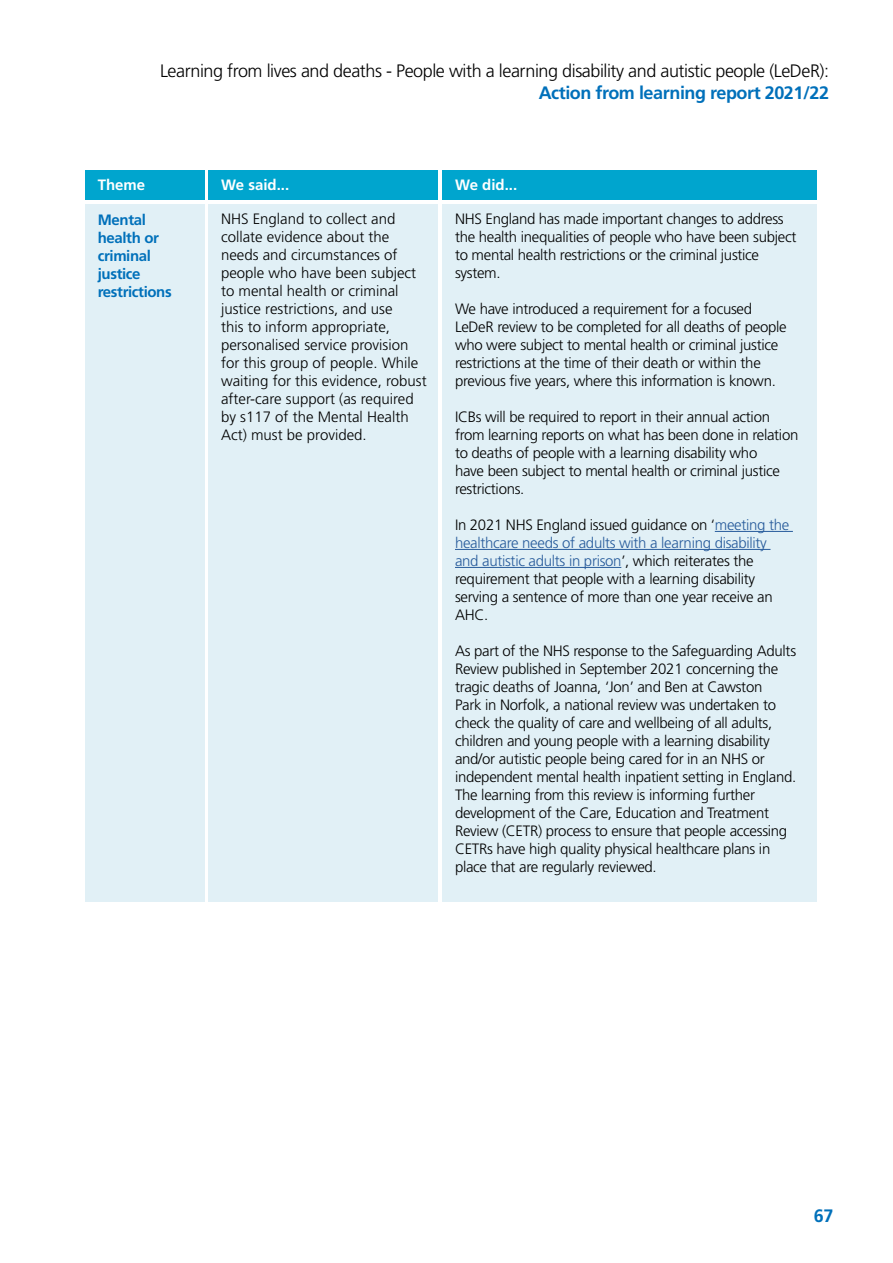
<style>
.page{position:relative;width:893px;height:1263px;background:#fff}
.page>*{position:absolute;margin:0;border:0;box-sizing:border-box;transform-origin:0 0}
.t1{font:300 18px "Frutiger LT Std";letter-spacing:-.025em;color:#000}
.t2{font:700 18px "Frutiger LT Std";letter-spacing:-.025em;color:#0070ba}
.t3{font:300 15px/18px "Frutiger LT Std";letter-spacing:-.02em;color:#000}
.t4{font:300 15px/18px "Frutiger LT Std";color:#000}
.t5{font:700 15px/18px "Frutiger LT Std";letter-spacing:-.025em;color:#0070ba}
.t6{font:700 15px "Frutiger LT Std";color:#fff}
.s1{color:#275b9b}
</style>
<div class="page">
<div style="left:442px;top:204px;width:374px;height:697px;background:#e1f0f6"></div>
<div style="left:85px;top:204px;width:119px;height:697px;background:#e1f0f6"></div>
<div style="left:442px;top:170px;width:374px;height:30px;background:#00a5ce"></div>
<div style="left:85px;top:170px;width:119px;height:30px;background:#00a5ce"></div>
<hr style="left:715px;top:531px;width:78px;height:1px;background:#275b9b">
<hr style="left:455px;top:549px;width:315px;height:1px;background:#275b9b">
<hr style="left:455px;top:567px;width:166px;height:1px;background:#275b9b">
<div style="left:208px;top:204px;width:230px;height:697px;background:#e1f0f6"></div>
<div style="left:208px;top:170px;width:230px;height:30px;background:#00a5ce"></div>
<p class="t1" style="left:160px;top:61px;width:671px">Learning from lives and deaths - People with a learning disability and autistic people (LeDeR):</p>
<p class="t2" style="left:539px;top:82px;width:292px">Action from learning report 2021/22</p>
<p class="t6" style="left:98px;top:176px;width:49px">Theme</p>
<p class="t6" style="left:455px;top:176px;width:64px">We did...</p>
<p class="t5" style="left:98px;top:210px;width:75px">Mental health or criminal justice restrictions</p>
<p class="t3" style="left:455px;top:210px;width:343px">NHS England has made important changes to address the health inequalities of people who have been subject to mental health restrictions or the criminal justice system.</p>
<p class="t3" style="left:455px;top:300px;width:333px">We have introduced a requirement for a focused LeDeR review to be completed for all deaths of people who were subject to mental health or criminal justice restrictions at the time of their death or within the previous five years, where this information is known.</p>
<p class="t3" style="left:455px;top:408px;width:345px">ICBs will be required to report in their annual action from learning reports on what has been done in relation to deaths of people with a learning disability who<br>have been subject to mental health or criminal justice restrictions.</p>
<p class="t3" style="left:455px;top:516px;width:336px">In 2021 NHS England issued guidance on ‘<span class="s1">meeting the healthcare needs of adults with a learning disability and autistic adults in prison</span>’, which reiterates the requirement that people with a learning disability serving a sentence of more than one year receive an AHC.</p>
<p class="t3" style="left:455px;top:642px;width:343px">As part of the NHS response to the Safeguarding Adults Review published in September 2021 concerning the tragic deaths of Joanna, ‘Jon’ and Ben at Cawston<br>Park in Norfolk, a national review was undertaken to check the quality of care and wellbeing of all adults, children and young people with a learning disability and/or autistic people being cared for in an NHS or independent mental health inpatient setting in England.<br>The learning from this review is informing further development of the Care, Education and Treatment Review (CETR) process to ensure that people accessing CETRs have high quality physical healthcare plans in place that are regularly reviewed.</p>
<p class="t6" style="left:221px;top:176px;width:70px">We said...</p>
<p class="t4" style="left:221px;top:210px;width:207px">NHS England to collect and collate evidence about the needs and circumstances of people who have been subject to mental health or criminal justice restrictions, and use<br>this to inform appropriate, personalised service provision for this group of people. While waiting for this evidence, robust after-care support (as required by s117 of the Mental Health<br>Act) must be provided.</p>
<p class="t2" style="left:814px;top:1206px;width:21px">67</p>
</div>
